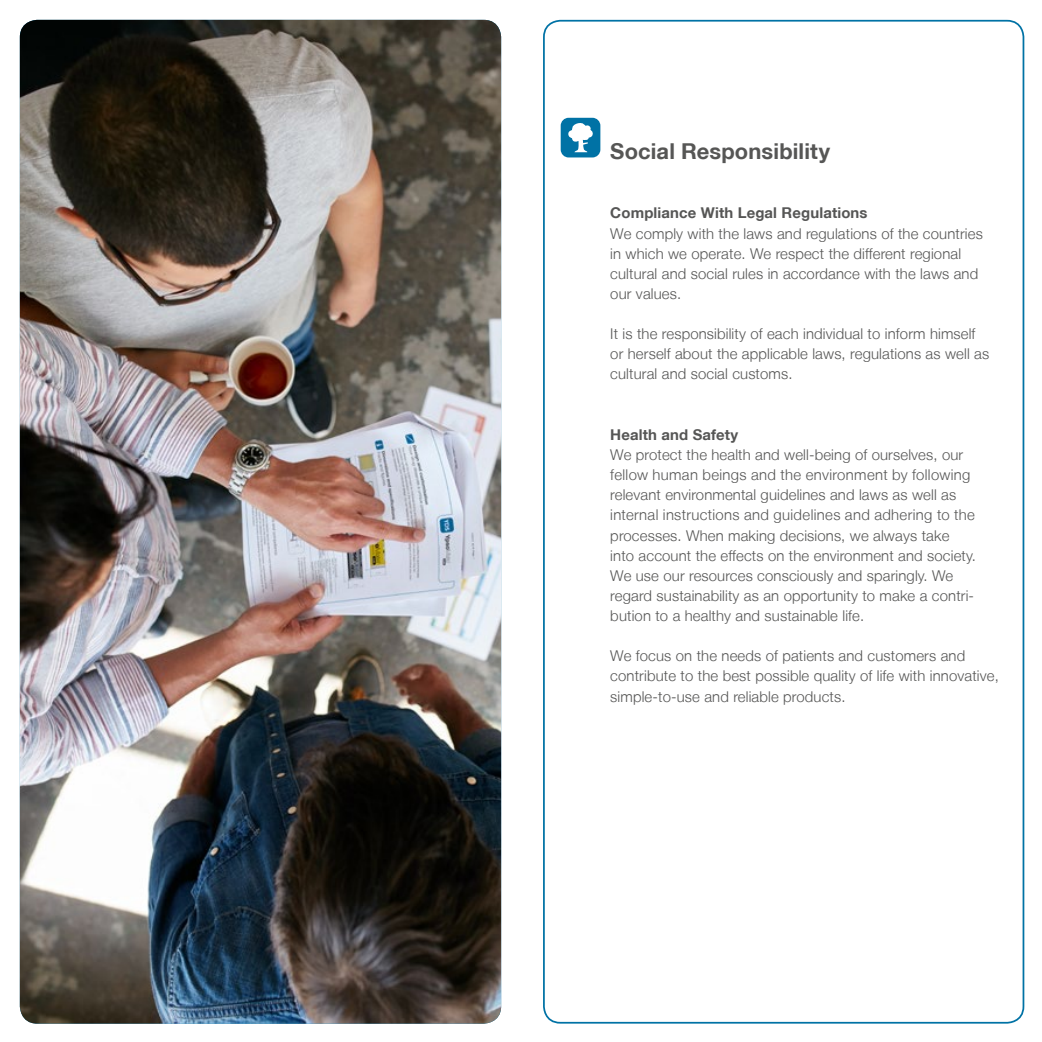
<style>
.page{position:relative;width:1042px;height:1042px;background:#fff}
.page>*{position:absolute;margin:0;border:0;box-sizing:border-box;transform-origin:0 0}
.t1{font:700 21.88px "Helvetica Neue LT";letter-spacing:.005em;color:#565655}
.t2{font:300 14.88px/20.1px "Helvetica Neue LT";letter-spacing:.01em;color:#565655}
.t3{font:700 14.88px "Helvetica Neue LT";letter-spacing:.01em;color:#565655}
</style>
<div class="page">
<img style="left:20px;top:20px;width:481px;height:1003px">
<div style="left:561px;top:118px;width:39px;height:39px;background:#0072a5;border-radius:8px"></div>
<svg style="left:568px;top:123px;width:25px;height:29px"></svg>
<h1 class="t1" style="left:610px;top:137px;width:221px">Social Responsibility</h1>
<p class="t3" style="left:610px;top:204px;width:259px">Compliance With Legal Regulations</p>
<p class="t2" style="left:610px;top:223px;width:374px">We comply with the laws and regulations of the countries in which we operate. We respect the different regional cultural and social rules in accordance with the laws and our values.</p>
<p class="t2" style="left:610px;top:323px;width:380px">It is the responsibility of each individual to inform himself or herself about the applicable laws, regulations as well as cultural and social customs.</p>
<p class="t3" style="left:610px;top:425px;width:129px">Health and Safety</p>
<p class="t2" style="left:610px;top:444px;width:367px">We protect the health and well-being of ourselves, our fellow human beings and the environment by following relevant environmental guidelines and laws as well as internal instructions and guidelines and adhering to the processes. When making decisions, we always take into account the effects on the environment and society.<br>We use our resources consciously and sparingly. We regard sustainability as an opportunity to make a contri&shy;bution to a healthy and sustainable life.</p>
<p class="t2" style="left:610px;top:645px;width:390px">We focus on the needs of patients and customers and contribute to the best possible quality of life with innovative, simple-to-use and reliable products.</p>
</div>
